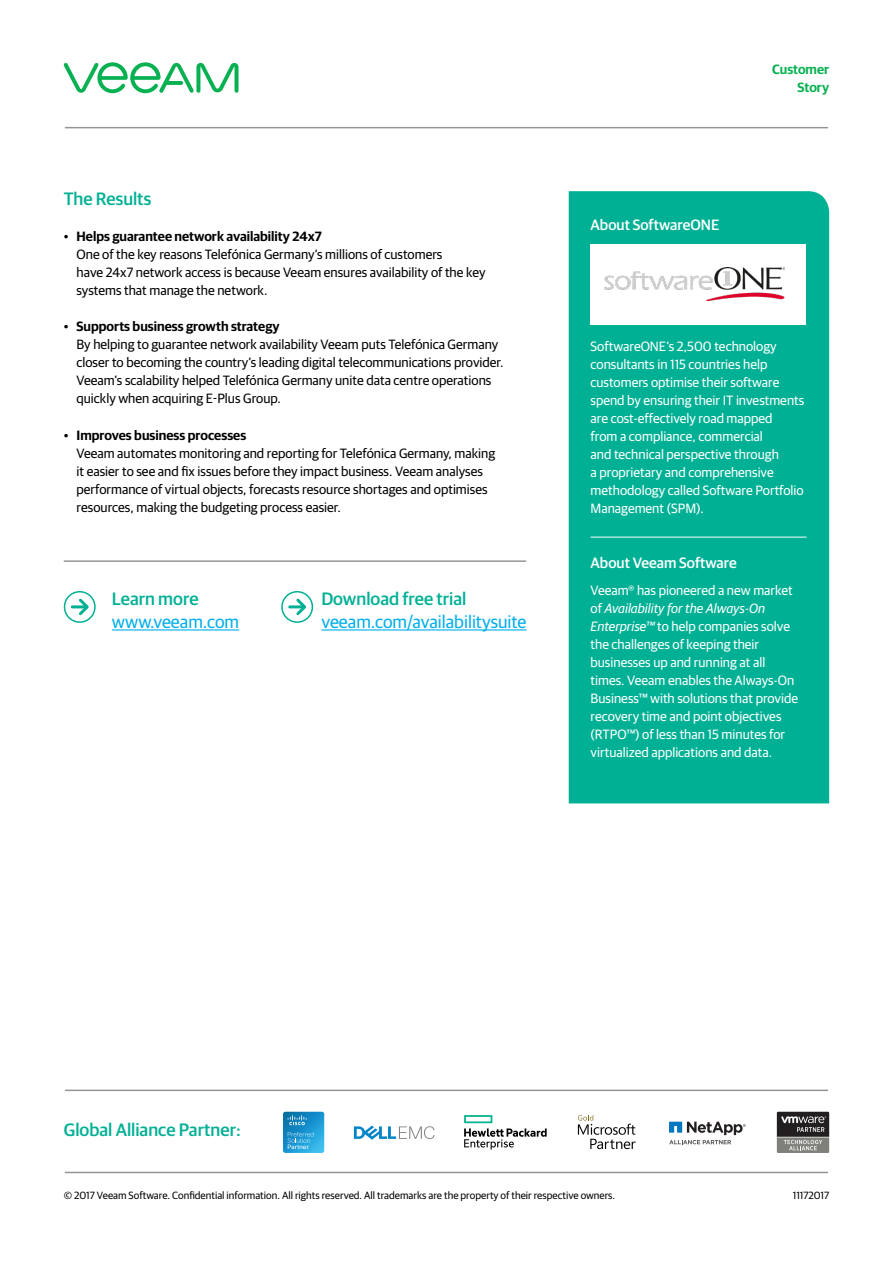
<style>
.page{position:relative;width:893px;height:1263px;background:#fff}
.page>*{position:absolute;margin:0;border:0;box-sizing:border-box;transform-origin:0 0}
.Subtitle_3_level{font:18px/22.5px "Guardian Sans";color:#00aeef}
.Subtitle_3_level-2{font:500 18px "Guardian Sans";color:#00b095}
.Intro_green_White_he{font:500 15px "Guardian Sans";color:#fff}
.t1{font:13.5px/18px "Guardian Sans";color:#000}
.Intro_green_White_te{font:13.5px/18px "Guardian Sans";color:#fff}
.t2{font:600 13.5px/18px "Guardian Sans";color:#07b152;text-align:right}
.t3{font:10.5px "Guardian Sans";color:#000}
.s1{font-weight:600}
.s2{font-weight:500;color:#00b095}
.s3{font-style:italic}
</style>
<div class="page">
<hr style="left:65px;top:127px;width:763px;height:1px;background:#939598">
<hr style="left:65px;top:1172px;width:763px;height:1px;background:#939598">
<svg style="left:63px;top:62px;width:176px;height:31px"></svg>
<div style="left:569px;top:191px;width:260px;height:612px;background:#00b095"></div>
<hr style="left:65px;top:1089px;width:763px;height:2px;background:#939598">
<div style="left:590px;top:244px;width:216px;height:80px;background:#fff"></div>
<hr style="left:590px;top:537px;width:216px;height:1px;background:#fff">
<hr style="left:112px;top:629px;width:127px;height:1px;background:#00aeef">
<hr style="left:321px;top:629px;width:206px;height:1px;background:#00aeef">
<div style="left:64px;top:591px;width:32px;height:32px;border:2px solid #00b095;border-radius:50%"></div>
<svg style="left:76px;top:596px;width:15px;height:22px"></svg>
<hr style="left:72px;top:605px;width:15px;height:3px;background:#00b095">
<hr style="left:64px;top:560px;width:462px;height:2px;background:#939598">
<div style="left:281px;top:591px;width:32px;height:32px;border:2px solid #00b095;border-radius:50%"></div>
<svg style="left:294px;top:596px;width:15px;height:22px"></svg>
<hr style="left:290px;top:605px;width:14px;height:3px;background:#00b095">
<img style="left:605px;top:267px;width:179px;height:33px">
<svg style="left:464px;top:1115px;width:83px;height:34px"></svg>
<svg style="left:283px;top:1112px;width:41px;height:41px"></svg>
<svg style="left:669px;top:1121px;width:77px;height:24px"></svg>
<svg style="left:777px;top:1112px;width:52px;height:41px"></svg>
<svg style="left:354px;top:1125px;width:80px;height:15px"></svg>
<svg style="left:578px;top:1115px;width:58px;height:34px"></svg>
<p class="Subtitle_3_level-2" style="left:64px;top:186px;width:89px">The Results</p>
<p class="t1" style="left:77px;top:226px;width:410px;text-indent:-13px">• <span class="s1">Helps guarantee network availability 24x7<br></span>One of the key reasons Telefónica Germany’s millions of customers<br>have 24x7 network access is because Veeam ensures availability of the key systems that manage the network.</p>
<p class="t1" style="left:77px;top:317px;width:429px;text-indent:-13px">• <span class="s1">Supports business growth strategy<br></span>By helping to guarantee network availability Veeam puts Telefónica Germany closer to becoming the country’s leading digital telecommunications provider.<br>Veeam’s scalability helped Telefónica Germany unite data centre operations quickly when acquiring E-Plus Group.</p>
<p class="t1" style="left:77px;top:425px;width:420px;text-indent:-13px">• <span class="s1">Improves business processes<br></span>Veeam automates monitoring and reporting for Telefónica Germany, making it easier to see and fix issues before they impact business. Veeam analyses performance of virtual objects, forecasts resource shortages and optimises resources, making the budgeting process easier.</p>
<p class="Subtitle_3_level" style="left:112px;top:586px;width:129px"><span class="s2">Learn more </span>www.veeam.com</p>
<p class="Subtitle_3_level" style="left:321px;top:586px;width:207px"><span class="s2">Download free trial </span>veeam.com/availabilitysuite</p>
<p class="Intro_green_White_he" style="left:590px;top:214px;width:130px">About SoftwareONE</p>
<p class="t2" style="left:772px;top:59px;width:59px">Customer<br>Story</p>
<p class="Intro_green_White_te" style="left:590px;top:336px;width:215px">SoftwareONE’s 2,500 technology consultants in 115 countries help customers optimise their software spend by ensuring their IT investments are cost-effectively road mapped<br>from a compliance, commercial<br>and technical perspective through<br>a proprietary and comprehensive methodology called Software Portfolio Management (SPM).</p>
<p class="Intro_green_White_he" style="left:590px;top:552px;width:148px">About Veeam Software</p>
<p class="Intro_green_White_te" style="left:590px;top:580px;width:209px">Veeam® has pioneered a new market of <span class="s3">Availability for the Always-On Enterprise™</span> to help companies solve the challenges of keeping their businesses up and running at all times. Veeam enables the Always-On Business™ with solutions that provide recovery time and point objectives (RTPO™) of less than 15 minutes for virtualized applications and data.</p>
<p class="Subtitle_3_level-2" style="left:64px;top:1117px;width:179px">Global Alliance Partner:</p>
<p class="t3" style="left:64px;top:1187px;width:553px">© 2017 Veeam Software. Confidential information. All rights reserved. All trademarks are the property of their respective owners.</p>
<p class="t3" style="left:793px;top:1187px;width:38px">11172017</p>
</div>
